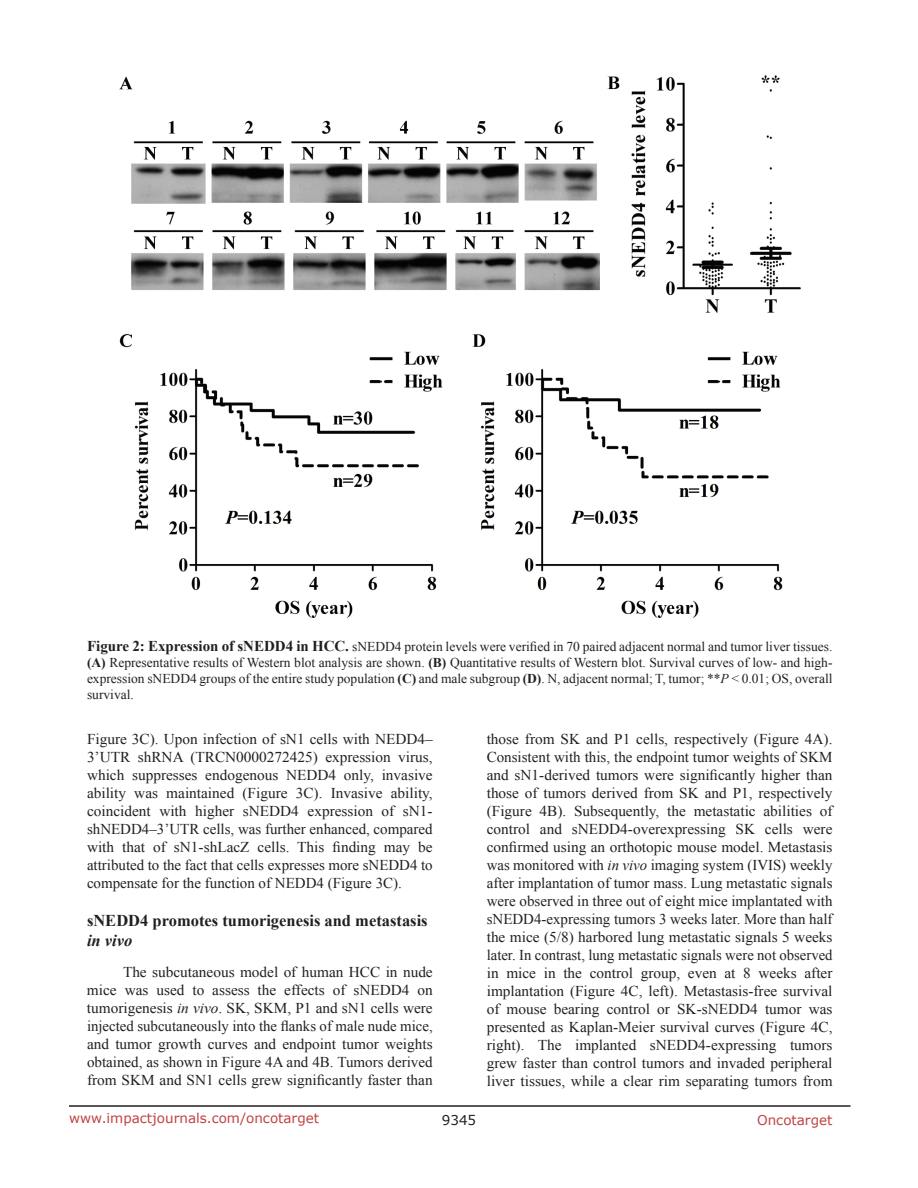
<style>
.page{position:relative;width:918px;height:1188px;background:#fff}
.page>*{position:absolute;margin:0;border:0;box-sizing:border-box;transform-origin:0 0}
.t1{font:700 16.5px "Times New Roman";color:#231f20}
.t2{font:italic 700 16.5px "Times New Roman";color:#231f20}
.t3{font:15px/18px "Times New Roman";color:#231f20;text-align:justify}
.t4{font:13.5px/16.2px "Times New Roman";color:#231f20;text-align:justify}
.t5{font:13.5px "Verdana";color:#c24141}
.t6{font:13.5px "Verdana";color:#231f20}
.s1{font-weight:700;font-size:15px}
.s2{font-weight:700}
.s3{font-style:italic}
</style>
<div class="page">
<hr style="left:69px;top:1105px;width:781px;height:2px;background:#231f20">
<img style="left:119px;top:75px;width:681px;height:543px">
<p class="t4" style="left:87px;top:638px;width:747px"><span class="s1">Figure 2: Expression of sNEDD4 in HCC.</span> sNEDD4 protein levels were verified in 70 paired adjacent normal and tumor liver tissues. <span class="s2">(A)</span> Representative results of Western blot analysis are shown. <span class="s2">(B)</span> Quantitative results of Western blot. Survival curves of low- and high&shy;expression sNEDD4 groups of the entire study population <span class="s2">(C)</span> and male subgroup <span class="s2">(D)</span>. N, adjacent normal; T, tumor; **<span class="s3">P</span> &lt; 0.01; OS, overall survival.</p>
<p class="t3" style="left:87px;top:730px;width:347px">Figure 3C). Upon infection of sN1 cells with NEDD4– 3’UTR shRNA (TRCN0000272425) expression virus, which suppresses endogenous NEDD4 only, invasive ability was maintained (Figure 3C). Invasive ability, coincident with higher sNEDD4 expression of sN1- shNEDD4–3’UTR cells, was further enhanced, compared with that of sN1-shLacZ cells. This finding may be attributed to the fact that cells expresses more sNEDD4 to compensate for the function of NEDD4 (Figure 3C).</p>
<p class="t1" style="left:87px;top:909px;width:342px">sNEDD4 promotes tumorigenesis and metastasis</p>
<p class="t2" style="left:87px;top:929px;width:47px">in vivo</p>
<p class="t3" style="left:87px;top:963px;width:347px;text-indent:36px">The subcutaneous model of human HCC in nude mice was used to assess the effects of sNEDD4 on tumorigenesis <span class="s3">in vivo</span>. SK, SKM, P1 and sN1 cells were injected subcutaneously into the flanks of male nude mice, and tumor growth curves and endpoint tumor weights obtained, as shown in Figure 4A and 4B. Tumors derived from SKM and SN1 cells grew significantly faster than</p>
<p class="t3" style="left:487px;top:730px;width:347px">those from SK and P1 cells, respectively (Figure 4A).<br>Consistent with this, the endpoint tumor weights of SKM and sN1-derived tumors were significantly higher than those of tumors derived from SK and P1, respectively (Figure 4B). Subsequently, the metastatic abilities of control and sNEDD4-overexpressing SK cells were confirmed using an orthotopic mouse model. Metastasis was monitored with <span class="s3">in vivo</span> imaging system (IVIS) weekly after implantation of tumor mass. Lung metastatic signals were observed in three out of eight mice implantated with sNEDD4-expressing tumors 3 weeks later. More than half the mice (5/8) harbored lung metastatic signals 5 weeks later. In contrast, lung metastatic signals were not observed in mice in the control group, even at 8 weeks after implantation (Figure 4C, left). Metastasis-free survival of mouse bearing control or SK-sNEDD4 tumor was presented as Kaplan-Meier survival curves (Figure 4C, right). The implanted sNEDD4-expressing tumors grew faster than control tumors and invaded peripheral liver tissues, while a clear rim separating tumors from</p>
<p class="t5" style="left:69px;top:1109px;width:252px">www.impactjournals.com/oncotarget</p>
<p class="t6" style="left:442px;top:1111px;width:36px">9345</p>
<p class="t5" style="left:757px;top:1111px;width:77px">Oncotarget</p>
</div>
